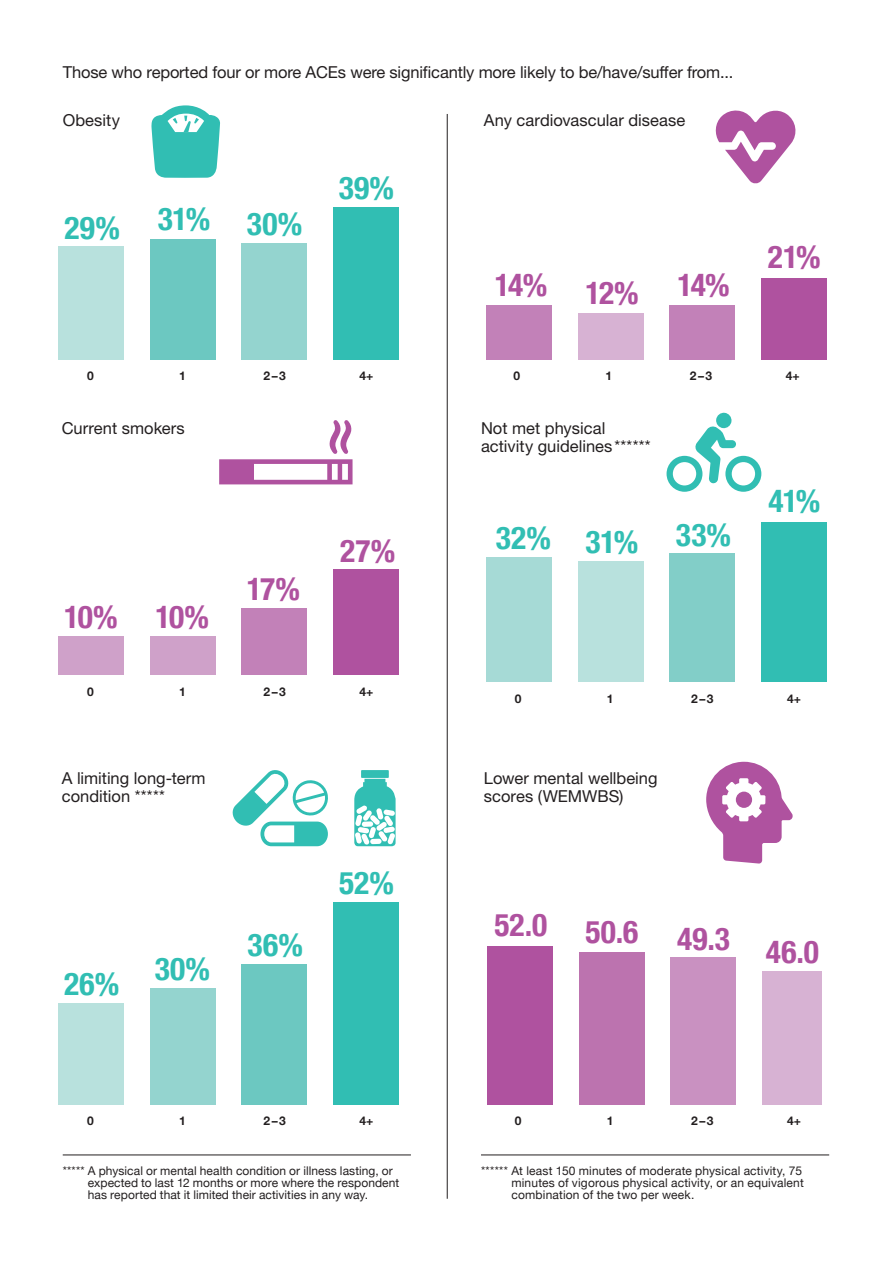
<style>
.page{position:relative;width:893px;height:1263px;background:#fff}
.page>*{position:absolute;margin:0;border:0;box-sizing:border-box;transform-origin:0 0}
.t1{font:700 condensed 31.5px "Helvetica Neue LT";letter-spacing:-.025em;color:#af529f}
.t2{font:700 condensed 31.5px "Helvetica Neue LT";letter-spacing:.005em;color:#31beb3}
.t3{font:16.5px/18px "Helvetica Neue LT Std";letter-spacing:-.005em;color:#231f20}
.t4{font:12px/12px "Helvetica Neue";letter-spacing:.01em;color:#231f20}
.t5{font:700 12px "Helvetica Neue";color:#231f20}
</style>
<div class="page">
<svg style="left:151px;top:105px;width:69px;height:73px"></svg>
<svg style="left:716px;top:111px;width:79px;height:72px"></svg>
<svg style="left:666px;top:413px;width:95px;height:79px"></svg>
<svg style="left:706px;top:762px;width:87px;height:101px"></svg>
<svg style="left:233px;top:770px;width:95px;height:76px"></svg>
<svg style="left:354px;top:770px;width:42px;height:76px"></svg>
<svg style="left:219px;top:420px;width:134px;height:64px"></svg>
<div style="left:333px;top:208px;width:66px;height:152px;background:#31beb3"></div>
<div style="left:241px;top:243px;width:66px;height:117px;background:#94d4cf"></div>
<div style="left:150px;top:239px;width:66px;height:121px;background:#6cc8c1"></div>
<div style="left:58px;top:247px;width:66px;height:113px;background:#b8e1dd"></div>
<div style="left:333px;top:570px;width:66px;height:105px;background:#af529f"></div>
<div style="left:241px;top:609px;width:66px;height:66px;background:#c281b8"></div>
<div style="left:150px;top:636px;width:66px;height:39px;background:#cfa1c9"></div>
<div style="left:58px;top:636px;width:66px;height:39px;background:#cfa1c9"></div>
<div style="left:333px;top:902px;width:66px;height:203px;background:#31beb3"></div>
<div style="left:241px;top:964px;width:66px;height:141px;background:#6cc8c1"></div>
<div style="left:150px;top:988px;width:66px;height:117px;background:#94d4cf"></div>
<div style="left:58px;top:1003px;width:66px;height:102px;background:#b8e1dd"></div>
<div style="left:762px;top:971px;width:59px;height:133px;background:#d7b2d3"></div>
<div style="left:670px;top:957px;width:66px;height:147px;background:#c991c1"></div>
<div style="left:579px;top:952px;width:66px;height:152px;background:#bc73af"></div>
<div style="left:487px;top:946px;width:66px;height:158px;background:#af529f"></div>
<div style="left:486px;top:557px;width:66px;height:125px;background:#a6dad6"></div>
<div style="left:578px;top:561px;width:65px;height:121px;background:#b8e1dd"></div>
<div style="left:669px;top:553px;width:66px;height:129px;background:#82cec8"></div>
<div style="left:761px;top:522px;width:65px;height:160px;background:#31beb3"></div>
<div style="left:761px;top:278px;width:66px;height:82px;background:#af529f"></div>
<div style="left:669px;top:305px;width:66px;height:55px;background:#c281b8"></div>
<div style="left:578px;top:313px;width:66px;height:47px;background:#d7b2d3"></div>
<div style="left:486px;top:305px;width:66px;height:55px;background:#c281b8"></div>
<hr style="left:63px;top:1155px;width:348px;height:1px;background:#231f20">
<hr style="left:481px;top:1155px;width:348px;height:1px;background:#231f20">
<hr style="left:447px;top:114px;width:1px;height:1085px;background:#231f20">
<h2 class="t3" style="left:63px;top:63px;width:672px">Those who reported four or more ACEs were significantly more likely to be/have/suffer from...</h2>
<h2 class="t3" style="left:63px;top:111px;width:59px">Obesity</h2>
<h2 class="t3" style="left:484px;top:111px;width:203px">Any cardiovascular disease</h2>
<h1 class="t2" style="left:65px;top:204px;width:147px">29% 31%</h1>
<h1 class="t2" style="left:247px;top:204px;width:57px">30%</h1>
<h1 class="t2" style="left:339px;top:169px;width:57px">39%</h1>
<h1 class="t1" style="left:495px;top:266px;width:54px">14%</h1>
<h1 class="t1" style="left:586px;top:269px;width:146px">12% 14%</h1>
<h1 class="t1" style="left:768px;top:238px;width:54px">21%</h1>
<p class="t5" style="left:87px;top:366px;width:8px">0</p>
<p class="t5" style="left:179px;top:366px;width:8px">1</p>
<p class="t5" style="left:264px;top:367px;width:24px">2–3</p>
<p class="t5" style="left:359px;top:367px;width:15px">4+</p>
<p class="t5" style="left:513px;top:367px;width:8px">0</p>
<p class="t5" style="left:605px;top:367px;width:8px">1</p>
<p class="t5" style="left:690px;top:367px;width:24px">2–3</p>
<p class="t5" style="left:786px;top:367px;width:15px">4+</p>
<h2 class="t3" style="left:62px;top:419px;width:125px">Current smokers</h2>
<h2 class="t3" style="left:481px;top:419px;width:171px">Not met physical activity guidelines******</h2>
<h1 class="t1" style="left:64px;top:598px;width:146px">10% 10%</h1>
<h1 class="t1" style="left:247px;top:570px;width:55px">17%</h1>
<p class="t5" style="left:87px;top:682px;width:8px">0</p>
<p class="t5" style="left:179px;top:682px;width:8px">1</p>
<p class="t5" style="left:263px;top:682px;width:24px">2–3</p>
<h2 class="t3" style="left:62px;top:769px;width:145px">A limiting long-term condition *****</h2>
<h1 class="t1" style="left:340px;top:531px;width:57px">27%</h1>
<p class="t5" style="left:359px;top:682px;width:15px">4+</p>
<h1 class="t2" style="left:339px;top:863px;width:56px">52%</h1>
<h1 class="t2" style="left:496px;top:519px;width:237px">32% 31% 33%</h1>
<p class="t5" style="left:515px;top:689px;width:8px">0</p>
<p class="t5" style="left:607px;top:689px;width:8px">1</p>
<h2 class="t3" style="left:484px;top:769px;width:175px">Lower mental wellbeing scores (WEMWBS)</h2>
<p class="t5" style="left:691px;top:689px;width:24px">2–3</p>
<h1 class="t2" style="left:768px;top:481px;width:53px">41%</h1>
<p class="t5" style="left:787px;top:689px;width:15px">4+</p>
<h1 class="t2" style="left:64px;top:965px;width:57px">26%</h1>
<h1 class="t2" style="left:155px;top:949px;width:57px">30%</h1>
<h1 class="t2" style="left:248px;top:926px;width:57px">36%</h1>
<h1 class="t1" style="left:494px;top:910px;width:145px">52.0 50.6</h1>
<h1 class="t1" style="left:677px;top:926px;width:143px">49.3 46.0</h1>
<p class="t5" style="left:87px;top:1111px;width:8px">0</p>
<p class="t5" style="left:515px;top:1111px;width:8px">0</p>
<p class="t5" style="left:179px;top:1111px;width:8px">1</p>
<p class="t5" style="left:607px;top:1111px;width:8px">1</p>
<p class="t5" style="left:264px;top:1111px;width:24px">2–3</p>
<p class="t5" style="left:691px;top:1111px;width:24px">2–3</p>
<p class="t5" style="left:359px;top:1111px;width:15px">4+</p>
<p class="t5" style="left:787px;top:1111px;width:15px">4+</p>
<p class="t4" style="left:88px;top:1165px;width:313px;text-indent:-25px">***** A physical or mental health condition or illness lasting, or expected to last 12 months or more where the respondent has reported that it limited their activities in any way.</p>
<p class="t4" style="left:511px;top:1165px;width:294px;text-indent:-30px">****** At least 150 minutes of moderate physical activity, 75 minutes of vigorous physical activity, or an equivalent combination of the two per week.</p>
</div>
